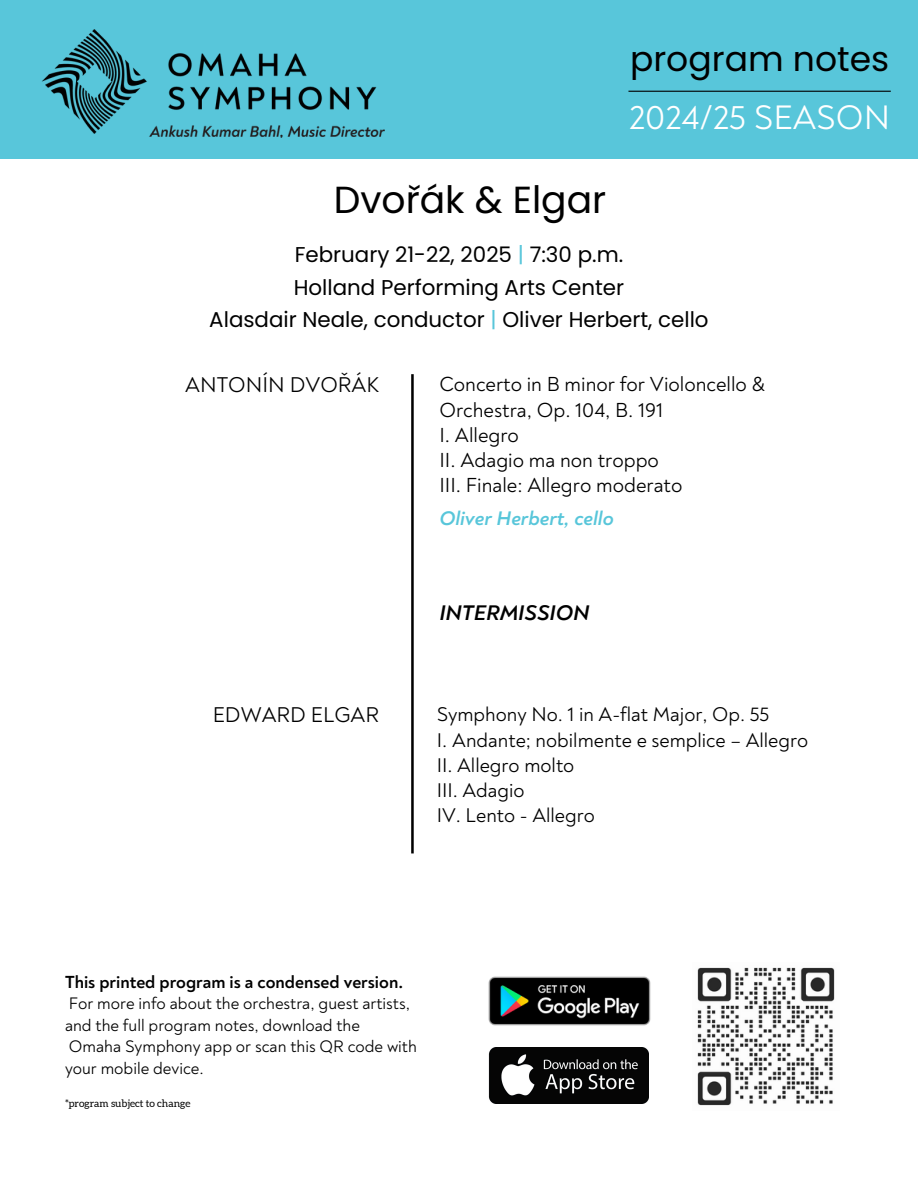
<style>
.page{position:relative;width:918px;height:1188px;background:#fff}
.page>*{position:absolute;margin:0;border:0;box-sizing:border-box;transform-origin:0 0}
.t1{font:37.65px "Poppins";color:#000}
.t2{font:34.65px "Noah";color:#fff}
.t3{font:34.65px "Poppins";color:#000}
.t4{font:21.75px "Noah";color:#000}
.t5{font:italic 700 21.75px "Noah";color:#000}
.t6{font:21.45px/32.7px "Poppins";color:#000;text-align:center}
.t7{font:20.7px/25.2px "Noah";color:#000}
.t8{font:20.25px "Noah";color:#000}
.t9{font:italic 700 19.95px "Noah";color:#58c6da}
.t10{font:700 17.85px "Noah";color:#000}
.t11{font:16.95px/21.9px "Noah";color:#000}
.t12{font:10.35px "Aleo";color:#000}
.s1{color:#58c6da}
</style>
<div class="page">
<div style="left:0;top:0;width:918px;height:159px;background:#58c6da"></div>
<img style="left:42px;top:29px;width:343px;height:105px">
<img style="left:145px;top:123px;width:239px;height:15px">
<hr style="left:628px;top:91px;width:263px;height:1px;background:#000">
<hr style="left:411px;top:374px;width:3px;height:479px;background:#000">
<img style="left:697px;top:967px;width:138px;height:139px">
<img style="left:488px;top:1048px;width:160px;height:56px">
<img style="left:488px;top:976px;width:163px;height:50px">
<h5 class="t3" style="left:630px;top:34px;width:261px">program notes</h5>
<p class="t1" style="left:334px;top:174px;width:274px">Dvořák &amp; Elgar</p>
<p class="t2" style="left:629px;top:97px;width:262px">2024/25 SEASON</p>
<h3 class="t6" style="left:209px;top:238px;width:501px">February 21-22, 2025 <span class="s1">|</span> 7:30 p.m.<br>Holland Performing Arts Center<br>Alasdair Neale, conductor <span class="s1">|</span> Oliver Herbert, cello</h3>
<p class="t4" style="left:185px;top:371px;width:195px">ANTONÍN DVOŘÁK</p>
<h2 class="t4" style="left:213px;top:702px;width:168px">EDWARD ELGAR</h2>
<p class="t7" style="left:439px;top:372px;width:327px">Concerto in B minor for Violoncello &amp;<br>Orchestra, Op. 104, B. 191</p>
<h2 class="t7" style="left:439px;top:423px;width:81px">I. Allegro</h2>
<p class="t7" style="left:439px;top:448px;width:221px">II. Adagio ma non troppo</p>
<h1 class="t7" style="left:439px;top:473px;width:245px">III. Finale: Allegro moderato</h1>
<h6 class="t9" style="left:439px;top:506px;width:176px">Oliver Herbert, cello</h6>
<p class="t5" style="left:439px;top:600px;width:152px">INTERMISSION</p>
<h4 class="t8" style="left:437px;top:702px;width:334px">Symphony No. 1 in A-flat Major, Op. 55</h4>
<h4 class="t8" style="left:437px;top:728px;width:373px">I. Andante; nobilmente e semplice – Allegro</h4>
<p class="t8" style="left:437px;top:753px;width:139px">II. Allegro molto</p>
<p class="t8" style="left:437px;top:778px;width:90px">III. Adagio</p>
<p class="t8" style="left:437px;top:803px;width:160px">IV. Lento - Allegro</p>
<p class="t10" style="left:65px;top:971px;width:340px">This printed program is a condensed version.</p>
<p class="t11" style="left:65px;top:992px;width:347px">For more info about the orchestra, guest artists, and the full program notes, download the</p>
<p class="t11" style="left:65px;top:1036px;width:353px">Omaha Symphony app or scan this QR code with your mobile device.</p>
<p class="t12" style="left:65px;top:1099px;width:127px">*program subject to change</p>
</div>
